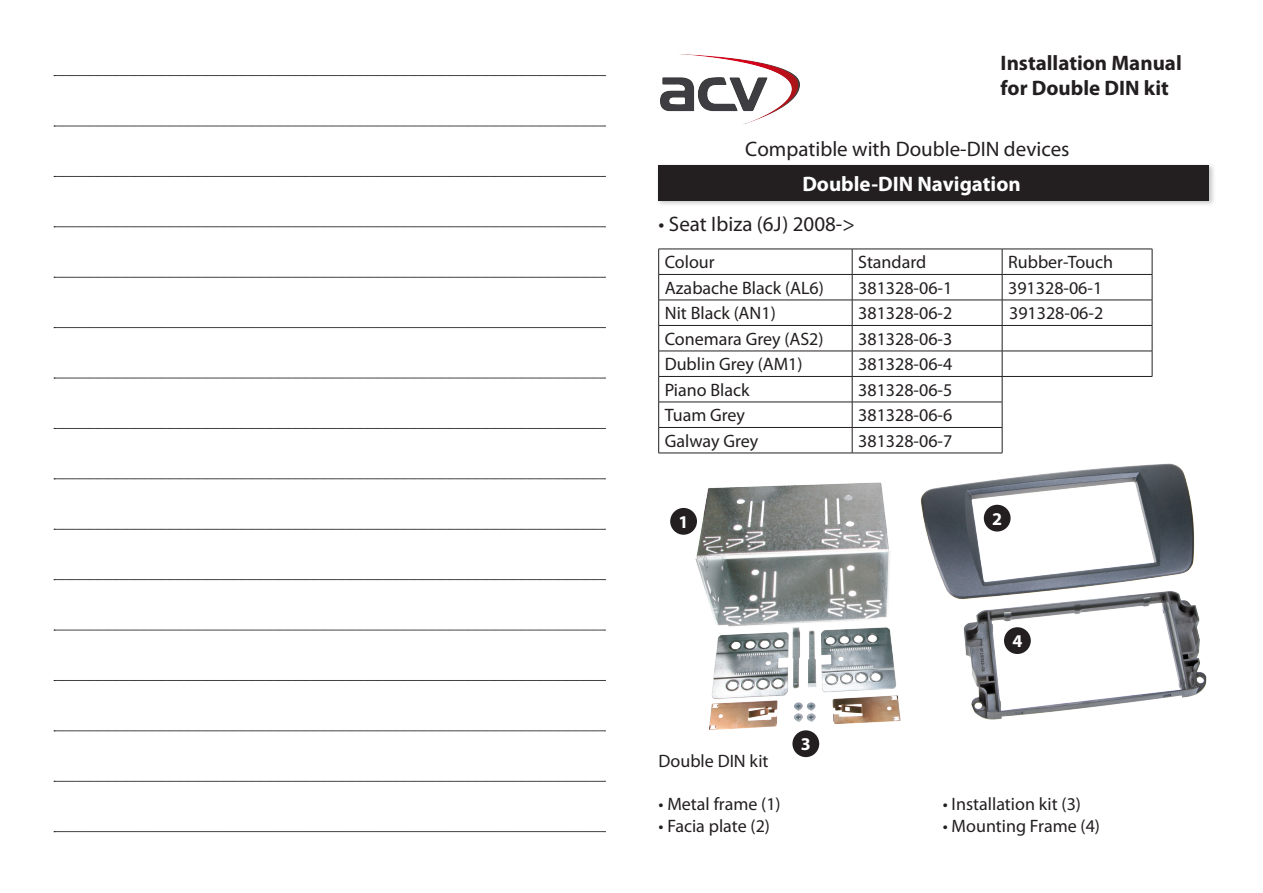
<style>
.page{position:relative;width:1263px;height:893px;background:#fff}
.page>*{position:absolute;margin:0;border:0;box-sizing:border-box;transform-origin:0 0}
.t1{font:21px "Myriad Pro";color:#231f20}
.t2{font:700 21px/25.2px "Myriad Pro";color:#231f20}
.t3{font:700 21px "Myriad Pro";color:#fff}
.t4{font:18px "Myriad Pro";color:#231f20}
.t5{font:700 18px "Myriad Pro";color:#fff}
</style>
<div class="page">
<svg style="left:54px;top:75px;width:551px;height:1px"></svg>
<svg style="left:54px;top:126px;width:551px;height:1px"></svg>
<svg style="left:54px;top:176px;width:551px;height:1px"></svg>
<svg style="left:54px;top:227px;width:551px;height:1px"></svg>
<svg style="left:54px;top:277px;width:551px;height:1px"></svg>
<svg style="left:54px;top:327px;width:551px;height:1px"></svg>
<svg style="left:54px;top:378px;width:551px;height:1px"></svg>
<svg style="left:54px;top:428px;width:551px;height:1px"></svg>
<svg style="left:54px;top:479px;width:551px;height:1px"></svg>
<svg style="left:54px;top:529px;width:551px;height:1px"></svg>
<svg style="left:54px;top:579px;width:551px;height:1px"></svg>
<svg style="left:54px;top:630px;width:551px;height:1px"></svg>
<svg style="left:54px;top:680px;width:551px;height:1px"></svg>
<svg style="left:54px;top:731px;width:551px;height:1px"></svg>
<svg style="left:54px;top:781px;width:551px;height:1px"></svg>
<svg style="left:54px;top:831px;width:551px;height:1px"></svg>
<img style="left:659px;top:385px;width:548px;height:373px">
<div style="left:670px;top:508px;width:27px;height:27px;background:#231f20;border-radius:50%"></div>
<div style="left:984px;top:505px;width:26px;height:26px;background:#231f20;border-radius:50%"></div>
<div style="left:792px;top:730px;width:27px;height:27px;background:#231f20;border-radius:50%"></div>
<div style="left:1004px;top:627px;width:27px;height:27px;background:#231f20;border-radius:50%"></div>
<div style="left:656px;top:163px;width:560px;height:45px;background:#231f20;opacity:.25"></div>
<div style="left:658px;top:165px;width:551px;height:36px;background:#231f20"></div>
<hr style="left:658px;top:249px;width:194px;height:1px;background:#231f20">
<hr style="left:852px;top:249px;width:150px;height:1px;background:#231f20">
<hr style="left:1002px;top:249px;width:150px;height:1px;background:#231f20">
<hr style="left:658px;top:274px;width:194px;height:1px;background:#231f20">
<hr style="left:852px;top:274px;width:150px;height:1px;background:#231f20">
<hr style="left:1002px;top:274px;width:150px;height:1px;background:#231f20">
<hr style="left:658px;top:300px;width:194px;height:1px;background:#231f20">
<hr style="left:852px;top:300px;width:150px;height:1px;background:#231f20">
<hr style="left:1002px;top:300px;width:150px;height:1px;background:#231f20">
<hr style="left:658px;top:325px;width:194px;height:1px;background:#231f20">
<hr style="left:852px;top:325px;width:150px;height:1px;background:#231f20">
<hr style="left:1002px;top:325px;width:150px;height:1px;background:#231f20">
<hr style="left:658px;top:351px;width:194px;height:1px;background:#231f20">
<hr style="left:852px;top:351px;width:150px;height:1px;background:#231f20">
<hr style="left:658px;top:376px;width:194px;height:1px;background:#231f20">
<hr style="left:658px;top:402px;width:194px;height:1px;background:#231f20">
<hr style="left:852px;top:402px;width:150px;height:1px;background:#231f20">
<hr style="left:658px;top:427px;width:194px;height:1px;background:#231f20">
<svg style="left:658px;top:249px;width:1px;height:204px"></svg>
<hr style="left:852px;top:427px;width:150px;height:1px;background:#231f20">
<hr style="left:658px;top:453px;width:194px;height:1px;background:#231f20">
<hr style="left:1002px;top:351px;width:150px;height:1px;background:#231f20">
<svg style="left:1152px;top:249px;width:1px;height:127px"></svg>
<hr style="left:1002px;top:376px;width:150px;height:1px;background:#231f20">
<hr style="left:852px;top:376px;width:150px;height:1px;background:#231f20">
<svg style="left:852px;top:249px;width:1px;height:204px"></svg>
<svg style="left:1002px;top:249px;width:1px;height:204px"></svg>
<hr style="left:852px;top:453px;width:150px;height:1px;background:#231f20">
<img style="left:660px;top:55px;width:139px;height:69px">
<p class="t2" style="left:1000px;top:49px;width:183px">Installation Manual for Double DIN kit</p>
<p class="t1" style="left:745px;top:136px;width:326px">Compatible with Double-DIN devices</p>
<p class="t3" style="left:802px;top:170px;width:220px">Double-DIN Navigation</p>
<p class="t1" style="left:658px;top:211px;width:198px">• Seat Ibiza (6J) 2008-&gt;</p>
<p class="t4" style="left:665px;top:251px;width:52px">Colour</p>
<p class="t4" style="left:858px;top:251px;width:70px">Standard</p>
<p class="t4" style="left:1008px;top:251px;width:107px">Rubber-Touch</p>
<p class="t4" style="left:665px;top:277px;width:161px">Azabache Black (AL6)</p>
<p class="t4" style="left:858px;top:277px;width:96px">381328-06-1</p>
<p class="t4" style="left:1008px;top:277px;width:96px">391328-06-1</p>
<p class="t4" style="left:665px;top:302px;width:113px">Nit Black (AN1)</p>
<p class="t4" style="left:858px;top:302px;width:96px">381328-06-2</p>
<p class="t4" style="left:1009px;top:302px;width:96px">391328-06-2</p>
<p class="t4" style="left:665px;top:328px;width:160px">Conemara Grey (AS2)</p>
<p class="t4" style="left:858px;top:328px;width:96px">381328-06-3</p>
<p class="t4" style="left:665px;top:353px;width:139px">Dublin Grey (AM1)</p>
<p class="t4" style="left:858px;top:353px;width:96px">381328-06-4</p>
<p class="t4" style="left:665px;top:379px;width:87px">Piano Black</p>
<p class="t4" style="left:858px;top:379px;width:96px">381328-06-5</p>
<p class="t4" style="left:665px;top:404px;width:82px">Tuam Grey</p>
<p class="t4" style="left:858px;top:404px;width:96px">381328-06-6</p>
<p class="t4" style="left:665px;top:430px;width:95px">Galway Grey</p>
<p class="t4" style="left:858px;top:430px;width:96px">381328-06-7</p>
<p class="t5" style="left:679px;top:510px;width:11px">1</p>
<p class="t5" style="left:992px;top:507px;width:11px">2</p>
<p class="t4" style="left:658px;top:750px;width:112px">Double DIN kit</p>
<p class="t5" style="left:801px;top:733px;width:11px">3</p>
<p class="t5" style="left:1012px;top:630px;width:11px">4</p>
<p class="t4" style="left:658px;top:793px;width:124px">• Metal frame (1)</p>
<p class="t4" style="left:658px;top:814px;width:113px">• Facia plate (2)</p>
<p class="t4" style="left:943px;top:793px;width:140px">• Installation kit (3)</p>
<p class="t4" style="left:943px;top:814px;width:159px">• Mounting Frame (4)</p>
</div>
